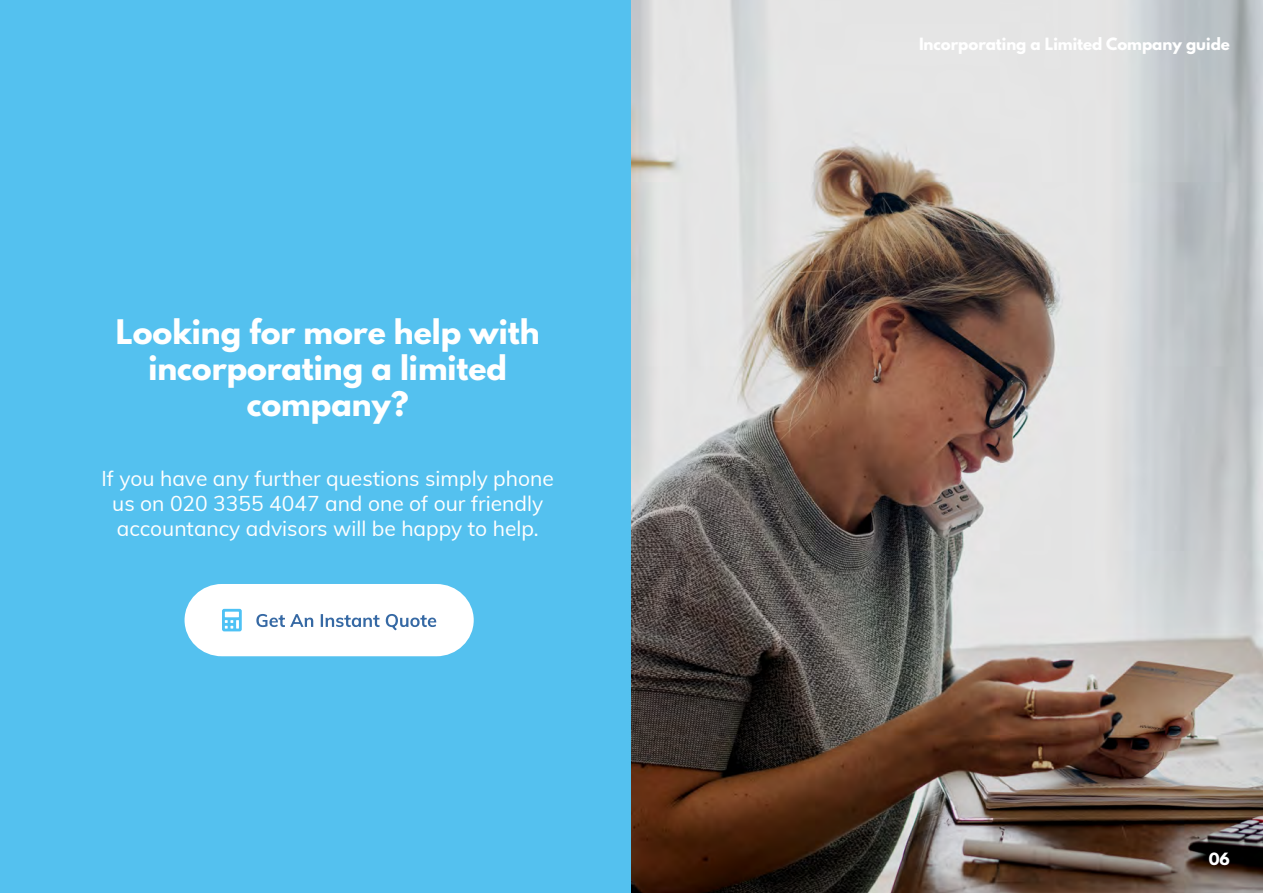
<style>
.page{position:relative;width:1263px;height:893px;background:#fff}
.page>*{position:absolute;margin:0;border:0;box-sizing:border-box;transform-origin:0 0}
.t1{font:30px/36px "The League";color:#fff;text-align:center}
.t2{font:21px/25.2px "Muli";color:#fff;text-align:center}
.t3{font:15px "The League";color:#fff}
</style>
<div class="page">
<div style="left:0;top:0;width:631px;height:893px;background:#54c1ef"></div>
<img style="left:631px;top:0;width:632px;height:893px">
<svg style="left:185px;top:584px;width:289px;height:72px;background:#ebf4fa"></svg>
<h1 class="t1" style="left:116px;top:313px;width:425px">Looking for more help with incorporating a limited company?</h1>
<p class="t2" style="left:101px;top:465px;width:454px">If you have any further questions simply phone us on 020 3355 4047 and one of our friendly accountancy advisors will be happy to help.</p>
<p class="t3" style="left:919px;top:32px;width:312px">Incorporating a Limited Company guide</p>
<p class="t3" style="left:1209px;top:847px;width:23px">06</p>
</div>
